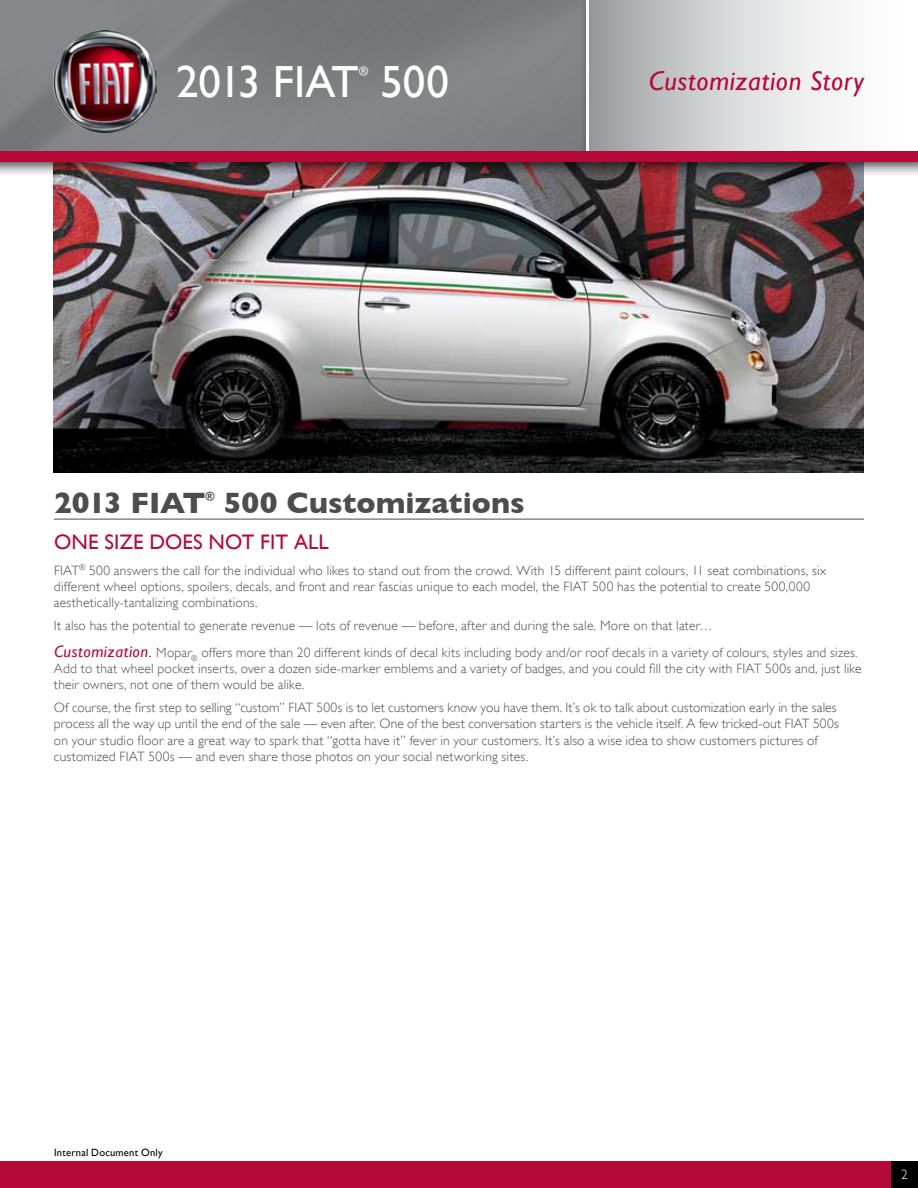
<style>
.page{position:relative;width:918px;height:1188px;background:#fff}
.page>*{position:absolute;margin:0;border:0;box-sizing:border-box;transform-origin:0 0}
.t1{font:45px "Gill Sans";letter-spacing:-.025em;color:#fff}
.t2{font:45px "Gill Sans";letter-spacing:-.005em;color:#fff}
.t3{font:700 30px "Gill Sans";color:#4d4d4f}
.t4{font:700 30px "Gill Sans";letter-spacing:-.03em;color:#4d4d4f}
.t5{font:italic 27px "Gill Sans";letter-spacing:.025em;color:#b50938}
.t6{font:21px "Gill Sans";letter-spacing:.005em;color:#b50938}
.t7{font:300 13.5px/16.2px "Gill Sans";letter-spacing:.015em;color:#4d4d4f}
.t8{font:300 13.5px "Gill Sans";color:#fff}
.t9{font:700 12.3px "Gill Sans";color:#4d4d4f}
.t10{font:12.3px "Gill Sans";color:#fff}
.t11{font:10.5px "Gill Sans";letter-spacing:.02em;color:#000}
.s1{font-weight:400;font-style:italic;font-size:16.5px;color:#b50938}
</style>
<div class="page">
<img style="left:54px;top:178px;width:810px;height:294px">
<hr style="left:54px;top:519px;width:810px;height:1px;background:#4d4d4f">
<div style="left:0;top:0;width:603px;height:178px;background:#000;opacity:.75"></div>
<img style="left:0;top:0;width:579px;height:151px">
<div style="left:0;top:1161px;width:918px;height:27px;background:#b50938"></div>
<div style="left:891px;top:1161px;width:27px;height:27px;background:#000"></div>
<div style="left:579px;top:0;width:339px;height:178px;background:#000;opacity:.75"></div>
<svg style="left:589px;top:0;width:329px;height:151px"></svg>
<hr style="left:586px;top:0;width:3px;height:156px;background:#fff">
<div style="left:0;top:151px;width:918px;height:11px;background:#b50938"></div>
<img style="left:54px;top:30px;width:102px;height:102px">
<h1 class="t1" style="left:176px;top:55px;width:184px">2013 FIAT</h1>
<p class="t10" style="left:359px;top:63px;width:11px">®</p>
<h1 class="t2" style="left:381px;top:55px;width:70px">500</h1>
<h3 class="t5" style="left:649px;top:66px;width:217px">Customization Story</h3>
<h2 class="t4" style="left:54px;top:486px;width:153px">2013 FIAT</h2>
<p class="t9" style="left:205px;top:489px;width:11px">®</p>
<h2 class="t3" style="left:224px;top:486px;width:302px">500 Customizations</h2>
<h3 class="t6" style="left:54px;top:530px;width:276px">ONE SIZE DOES NOT FIT ALL</h3>
<p class="t7" style="left:54px;top:562px;width:774px">FIAT<sup>®</sup> 500 answers the call for the individual who likes to stand out from the crowd. With 15 different paint colours, 11 seat combinations, six different wheel options, spoilers, decals, and front and rear fascias unique to each model, the FIAT 500 has the potential to create 500,000 aesthetically-tantalizing combinations.</p>
<p class="t7" style="left:54px;top:613px;width:805px;line-height:26.5px">It also has the potential to generate revenue — lots of revenue — before, after and during the sale. More on that later…<br><span class="s1">Customization.</span> Mopar<sub>®</sub> offers more than 20 different kinds of decal kits including body and/or roof decals in a variety of colours, styles and sizes.</p>
<p class="t7" style="left:54px;top:660px;width:809px">Add to that wheel pocket inserts, over a dozen side-marker emblems and a variety of badges, and you could fill the city with FIAT 500s and, just like their owners, not one of them would be alike.</p>
<p class="t7" style="left:54px;top:700px;width:786px">Of course, the first step to selling “custom” FIAT 500s is to let customers know you have them. It’s ok to talk about customization early in the sales process all the way up until the end of the sale — even after. One of the best conversation starters is the vehicle itself. A few tricked-out FIAT 500s on your studio floor are a great way to spark that “gotta have it” fever in your customers. It’s also a wise idea to show customers pictures of customized FIAT 500s — and even share those photos on your social networking sites.</p>
<p class="t11" style="left:54px;top:1146px;width:110px">Internal Document Only</p>
<p class="t8" style="left:901px;top:1167px;width:8px">2</p>
</div>
